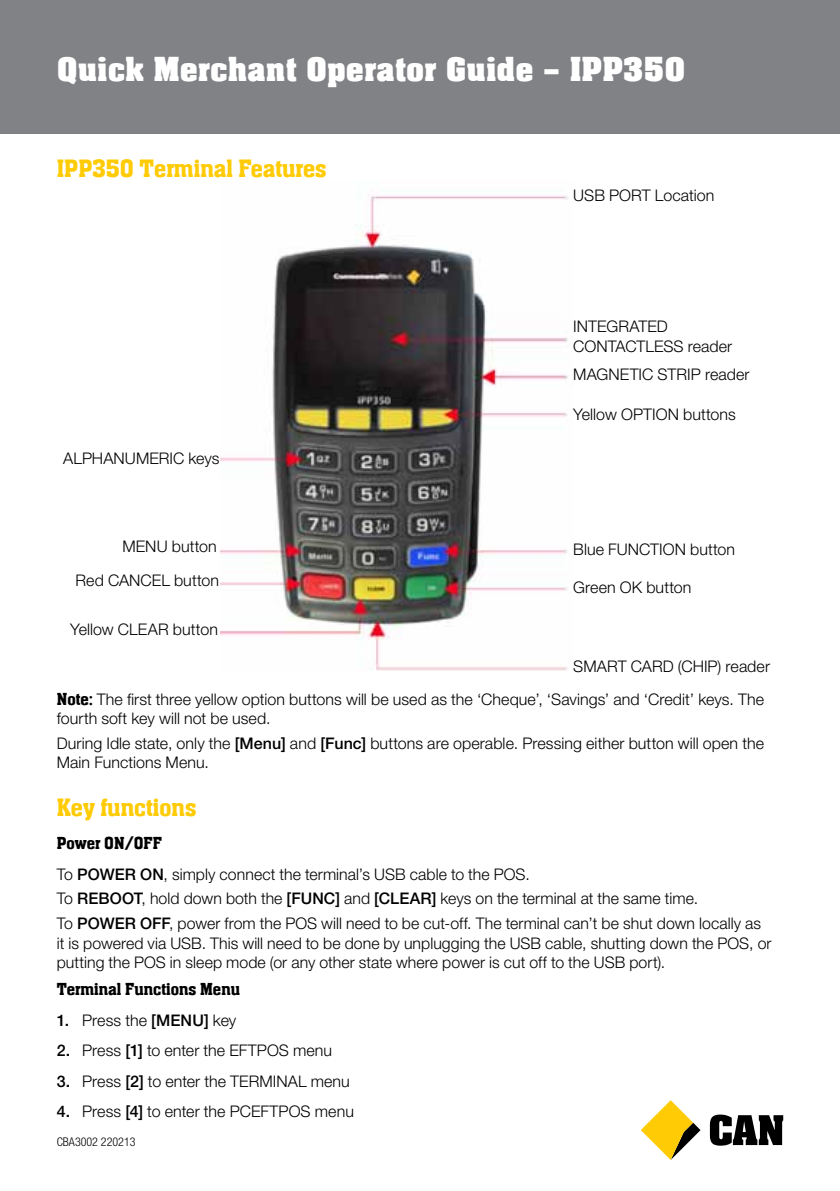
<style>
.page{position:relative;width:840px;height:1191px;background:#fff}
.page>*{position:absolute;margin:0;border:0;box-sizing:border-box;transform-origin:0 0}
.t1{font:700 36px "Aachen Com";color:#fff}
.t2{font:500 26px "Aachen Com";color:#ffcb05}
.t3{font:500 18px "Aachen Com";color:#000}
.t4{font:300 16px/24.8px "Helvetica Neue LT Pro";letter-spacing:.005em;color:#000}
.t5{font:300 condensed 12px "Helvetica Neue LT Pro";color:#000}
.s1{font-family:"Aachen Com";font-weight:500;font-size:18px}
.s2{font-weight:500}
</style>
<div class="page">
<div style="left:0;top:0;width:839px;height:134px;background:#808285"></div>
<img style="left:220px;top:195px;width:348px;height:475px">
<svg style="left:709px;top:1114px;width:73px;height:31px"></svg>
<svg style="left:640px;top:1100px;width:60px;height:60px"></svg>
<h1 class="t1" style="left:57px;top:49px;width:629px">Quick Merchant Operator Guide – IPP350</h1>
<h2 class="t2" style="left:57px;top:155px;width:271px">IPP350 Terminal Features</h2>
<p class="t4" style="left:63px;top:445px;width:158px">ALPHANUMERIC keys</p>
<p class="t4" style="left:75px;top:529px;width:145px;line-height:33.8px;text-align:right">MENU button<br>Red CANCEL button</p>
<p class="t4" style="left:70px;top:616px;width:149px">Yellow CLEAR button</p>
<p class="t4" style="left:573px;top:182px;width:143px">USB PORT Location</p>
<p class="t4" style="left:573px;top:317px;width:160px;line-height:19.2px">INTEGRATED<br>CONTACTLESS reader</p>
<p class="t4" style="left:573px;top:362px;width:178px">MAGNETIC STRIP reader</p>
<p class="t4" style="left:573px;top:401px;width:164px">Yellow OPTION buttons</p>
<p class="t4" style="left:573px;top:536px;width:163px">Blue FUNCTION button</p>
<p class="t4" style="left:573px;top:574px;width:120px">Green OK button</p>
<p class="t4" style="left:57px;top:649px;width:714px;line-height:33px;text-indent:516px">SMART CARD (CHIP) reader<br><span class="s1">Note:</span> The first three yellow option buttons will be used as the ‘Cheque’, ‘Savings’ and ‘Credit’ keys. The</p>
<p class="t4" style="left:57px;top:705px;width:708px">fourth soft key will not be used.<br>During Idle state, only the <span class="s2">[Menu]</span> and <span class="s2">[Func]</span> buttons are operable. Pressing either button will open the</p>
<p class="t4" style="left:57px;top:749px;width:154px">Main Functions Menu.</p>
<h2 class="t2" style="left:57px;top:793px;width:141px">Key functions</h2>
<p class="t3" style="left:57px;top:833px;width:107px">Power ON/OFF</p>
<p class="t4" style="left:57px;top:861px;width:705px">To <span class="s2">POWER ON</span>, simply connect the terminal’s USB cable to the POS.<br>To <span class="s2">REBOOT</span>, hold down both the <span class="s2">[FUNC]</span> and <span class="s2">[CLEAR]</span> keys on the terminal at the same time.<br>To <span class="s2">POWER OFF</span>, power from the POS will need to be cut-off. The terminal can’t be shut down locally as</p>
<p class="t4" style="left:57px;top:933px;width:716px;line-height:19.2px">it is powered via USB. This will need to be done by unplugging the USB cable, shutting down the POS, or putting the POS in sleep mode (or any other state where power is cut off to the USB port).</p>
<p class="t3" style="left:57px;top:979px;width:185px">Terminal Functions Menu</p>
<p class="t4" style="left:57px;top:1007px;width:181px"><span class="s2">1.</span> Press the <span class="s2">[MENU]</span> key</p>
<p class="t4" style="left:57px;top:1037px;width:277px"><span class="s2">2.</span> Press <span class="s2">[1]</span> to enter the EFTPOS menu</p>
<p class="t4" style="left:57px;top:1068px;width:294px"><span class="s2">3.</span> Press <span class="s2">[2]</span> to enter the TERMINAL menu</p>
<p class="t4" style="left:57px;top:1098px;width:298px"><span class="s2">4.</span> Press <span class="s2">[4]</span> to enter the PCEFTPOS menu</p>
<p class="t5" style="left:57px;top:1134px;width:80px">CBA3002 220213</p>
</div>
